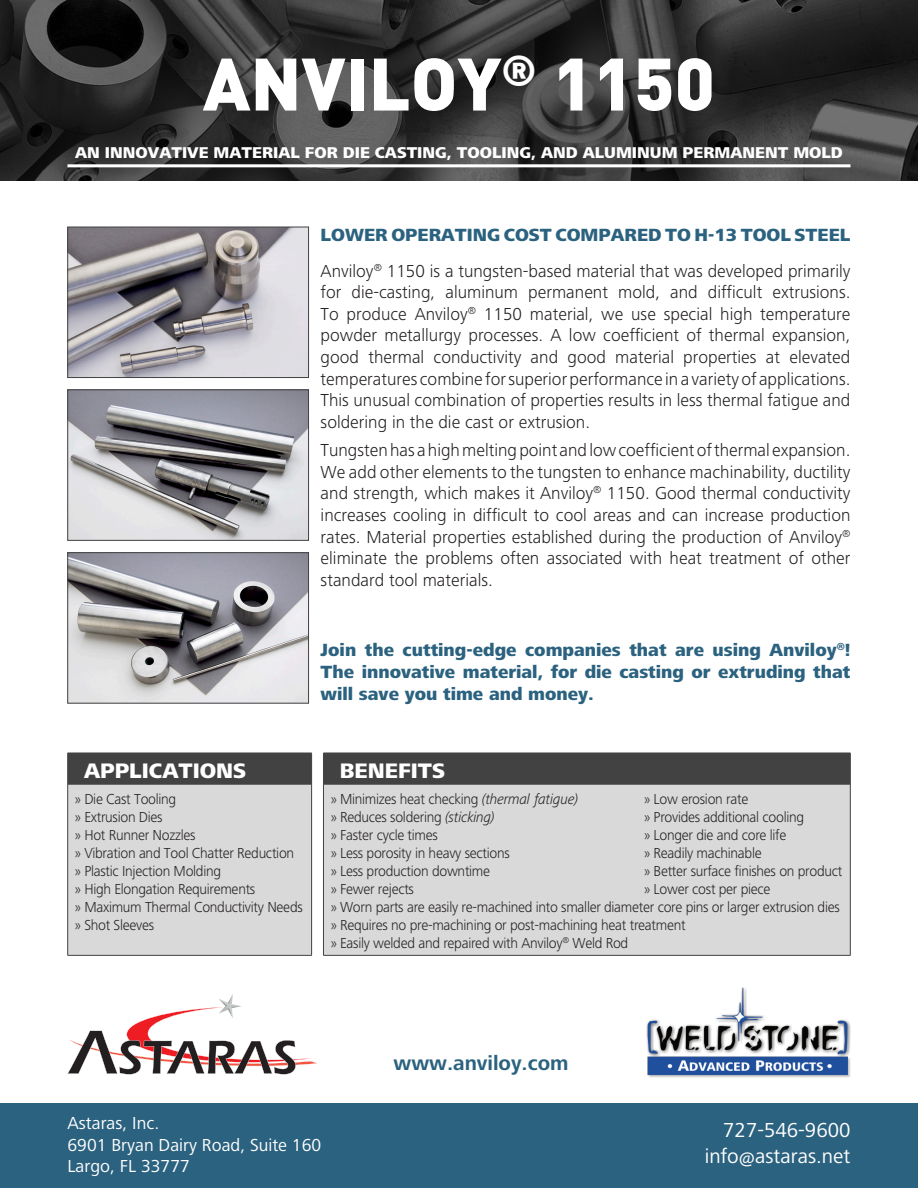
<style>
.page{position:relative;width:918px;height:1188px;background:#fff}
.page>*{position:absolute;margin:0;border:0;box-sizing:border-box;transform-origin:0 0}
.t1{font:900 73.05px "DIN";color:#fff}
.t2{font:800 21.75px "Frutiger Next LT";color:#fff}
.t3{font:21px "Frutiger Next LT";color:#fff}
.t4{font:700 21px "Frutiger Next LT";color:#2b627f}
.t5{font:800 18.3px/21.9px "Frutiger Next LT";color:#2b627f;text-align:justify}
.t6{font:300 18px/21.6px "Frutiger Next LT";color:#231f20;text-align:justify}
.t7{font:18px "Frutiger Next LT";color:#fff}
.t8{font:800 16.2px "Frutiger Next LT";color:#fff}
.t9{font:300 15px "Frutiger Next LT";letter-spacing:-.02em;color:#231f20}
.s1{font-style:italic}
</style>
<div class="page">
<img style="left:70px;top:229px;width:237px;height:147px">
<div style="left:68px;top:227px;width:241px;height:151px;border:1px solid #424242"></div>
<img style="left:0;top:0;width:918px;height:180px">
<img style="left:70px;top:554px;width:237px;height:147px">
<div style="left:68px;top:552px;width:241px;height:151px;border:1px solid #424242"></div>
<img style="left:70px;top:392px;width:237px;height:147px">
<div style="left:68px;top:390px;width:241px;height:151px;border:1px solid #424242"></div>
<hr style="left:68px;top:164px;width:782px;height:3px;background:#fff">
<div style="left:68px;top:753px;width:782px;height:32px;background:#424242"></div>
<div style="left:68px;top:785px;width:782px;height:170px;background:#d9d9d9"></div>
<hr style="left:68px;top:753px;width:244px;height:1px;background:#424242">
<hr style="left:67px;top:753px;width:1px;height:32px;background:#424242">
<hr style="left:311px;top:753px;width:1px;height:32px;background:#424242">
<hr style="left:323px;top:753px;width:528px;height:1px;background:#424242">
<hr style="left:323px;top:753px;width:1px;height:32px;background:#424242">
<hr style="left:850px;top:753px;width:1px;height:32px;background:#424242">
<hr style="left:323px;top:785px;width:1px;height:170px;background:#424242">
<hr style="left:850px;top:785px;width:1px;height:170px;background:#424242">
<hr style="left:323px;top:955px;width:528px;height:1px;background:#424242">
<hr style="left:67px;top:785px;width:1px;height:170px;background:#424242">
<hr style="left:311px;top:785px;width:1px;height:170px;background:#424242">
<hr style="left:68px;top:955px;width:244px;height:1px;background:#424242">
<img style="left:646px;top:987px;width:205px;height:91px">
<svg style="left:67px;top:994px;width:249px;height:81px"></svg>
<div style="left:0;top:1104px;width:918px;height:84px;background:#2b627f"></div>
<p class="t1" style="left:203px;top:35px;width:514px">ANVILOY<sup>®</sup> 1150</p>
<p class="t8" style="left:75px;top:144px;width:769px">AN INNOVATIVE MATERIAL FOR DIE CASTING, TOOLING, AND ALUMINUM PERMANENT MOLD</p>
<p class="t5" style="left:321px;top:224px;width:531px">LOWER OPERATING COST COMPARED TO H-13 TOOL STEEL</p>
<p class="t6" style="left:321px;top:260px;width:531px">Anviloy<sup>®</sup> 1150 is a tungsten-based material that was developed primarily for die-casting, aluminum permanent mold, and difficult extrusions.<br>To produce Anviloy<sup>®</sup> 1150 material, we use special high temperature powder metallurgy processes. A low coefficient of thermal expansion, good thermal conductivity and good material properties at elevated temperatures combine for superior performance in a variety of applications.<br>This unusual combination of properties results in less thermal fatigue and soldering in the die cast or extrusion.</p>
<p class="t6" style="left:321px;top:440px;width:531px">Tungsten has a high melting point and low coefficient of thermal expansion.<br>We add other elements to the tungsten to enhance machinability, ductility and strength, which makes it Anviloy<sup>®</sup> 1150. Good thermal conductivity increases cooling in difficult to cool areas and can increase production rates. Material properties established during the production of Anviloy<sup>® </sup>eliminate the problems often associated with heat treatment of other standard tool materials.</p>
<p class="t5" style="left:321px;top:639px;width:531px">Join the cutting-edge companies that are using Anviloy<sup>®</sup>!<br>The innovative material, for die casting or extruding that will save you time and money.</p>
<p class="t2" style="left:84px;top:758px;width:164px">APPLICATIONS</p>
<p class="t2" style="left:340px;top:758px;width:107px">BENEFITS</p>
<p class="t9" style="left:75px;top:791px;width:103px">» Die Cast Tooling</p>
<p class="t9" style="left:75px;top:809px;width:89px">» Extrusion Dies</p>
<p class="t9" style="left:75px;top:827px;width:122px">» Hot Runner Nozzles</p>
<p class="t9" style="left:75px;top:845px;width:221px">» Vibration and Tool Chatter Reduction</p>
<p class="t9" style="left:75px;top:863px;width:148px">» Plastic Injection Molding</p>
<p class="t9" style="left:75px;top:881px;width:182px">» High Elongation Requirements</p>
<p class="t9" style="left:75px;top:899px;width:229px">» Maximum Thermal Conductivity Needs</p>
<p class="t9" style="left:75px;top:917px;width:81px">» Shot Sleeves</p>
<p class="t9" style="left:331px;top:791px;width:249px">» Minimizes heat checking <span class="s1">(thermal fatigue)</span></p>
<p class="t9" style="left:644px;top:791px;width:106px">» Low erosion rate</p>
<p class="t9" style="left:331px;top:809px;width:166px">» Reduces soldering <span class="s1">(sticking)</span></p>
<p class="t9" style="left:644px;top:809px;width:161px">» Provides additional cooling</p>
<p class="t9" style="left:331px;top:827px;width:109px">» Faster cycle times</p>
<p class="t9" style="left:644px;top:827px;width:144px">» Longer die and core life</p>
<p class="t9" style="left:331px;top:845px;width:181px">» Less porosity in heavy sections</p>
<p class="t9" style="left:644px;top:845px;width:119px">» Readily machinable</p>
<p class="t9" style="left:331px;top:863px;width:161px">» Less production downtime</p>
<p class="t9" style="left:644px;top:863px;width:200px">» Better surface finishes on product</p>
<p class="t9" style="left:331px;top:881px;width:85px">» Fewer rejects</p>
<p class="t9" style="left:644px;top:881px;width:128px">» Lower cost per piece</p>
<p class="t9" style="left:331px;top:899px;width:511px">» Worn parts are easily re-machined into smaller diameter core pins or larger extrusion dies</p>
<p class="t9" style="left:331px;top:917px;width:357px">» Requires no pre-machining or post-machining heat treatment</p>
<p class="t9" style="left:331px;top:935px;width:299px">» Easily welded and repaired with Anviloy<sup>®</sup> Weld Rod</p>
<p class="t7" style="left:68px;top:1113px;width:93px">Astaras, Inc.</p>
<p class="t7" style="left:68px;top:1135px;width:255px">6901 Bryan Dairy Road, Suite 160</p>
<p class="t7" style="left:68px;top:1156px;width:124px">Largo, FL 33777</p>
<p class="t4" style="left:394px;top:1052px;width:177px">www.anviloy.com</p>
<p class="t3" style="left:723px;top:1119px;width:129px">727-546-9600</p>
<p class="t3" style="left:705px;top:1144px;width:147px">info@astaras.net</p>
</div>
